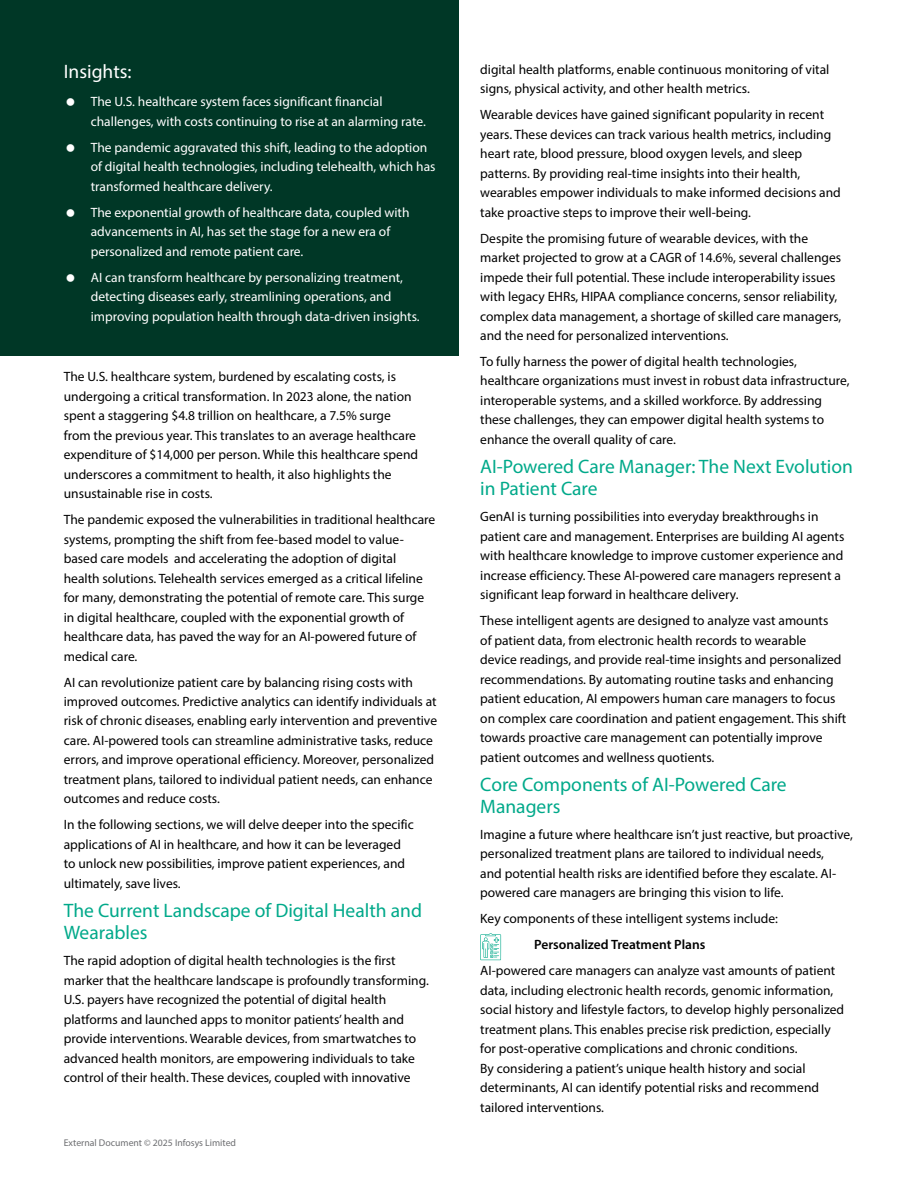
<style>
.page{position:relative;width:918px;height:1188px;background:#fff}
.page>*{position:absolute;margin:0;border:0;box-sizing:border-box;transform-origin:0 0}
.t1{font:19.5px/22.5px "Myriad Pro";color:#00a98a}
.t2{font:19.5px "Myriad Pro";color:#fff}
.t3{font:13.5px/19.5px "Myriad Pro";color:#000}
.t4{font:13.5px/19.5px "Myriad Pro";color:#fff}
.t5{font:600 13.5px "Myriad Pro";color:#000}
.t6{font:9.75px "Myriad Pro";color:#6d6e71}
</style>
<div class="page">
<div style="left:0;top:0;width:459px;height:355px;background:#003726"></div>
<svg style="left:480px;top:933px;width:21px;height:27px"></svg>
<h1 class="t2" style="left:64px;top:60px;width:69px">Insights:</h1>
<p class="t4" style="left:91px;top:92px;width:337px">The U.S. healthcare system faces significant financial challenges, with costs continuing to rise at an alarming rate.</p>
<p class="t4" style="left:91px;top:137px;width:346px">The pandemic aggravated this shift, leading to the adoption of digital health technologies, including telehealth, which has transformed healthcare delivery.</p>
<p class="t4" style="left:91px;top:202px;width:320px">The exponential growth of healthcare data, coupled with advancements in AI, has set the stage for a new era of personalized and remote patient care.</p>
<p class="t4" style="left:91px;top:267px;width:331px">AI can transform healthcare by personalizing treatment, detecting diseases early, streamlining operations, and improving population health through data-driven insights.</p>
<p class="t3" style="left:64px;top:367px;width:356px">The U.S. healthcare system, burdened by escalating costs, is undergoing a critical transformation. In 2023 alone, the nation spent a staggering $4.8 trillion on healthcare, a 7.5% surge from the previous year. This translates to an average healthcare expenditure of $14,000 per person. While this healthcare spend underscores a commitment to health, it also highlights the unsustainable rise in costs.</p>
<p class="t3" style="left:64px;top:510px;width:373px">The pandemic exposed the vulnerabilities in traditional healthcare systems, prompting the shift from fee-based model to value&shy;based care models and accelerating the adoption of digital health solutions. Telehealth services emerged as a critical lifeline for many, demonstrating the potential of remote care. This surge in digital healthcare, coupled with the exponential growth of healthcare data, has paved the way for an AI-powered future of medical care.</p>
<p class="t3" style="left:64px;top:672px;width:375px">AI can revolutionize patient care by balancing rising costs with improved outcomes. Predictive analytics can identify individuals at risk of chronic diseases, enabling early intervention and preventive care. AI-powered tools can streamline administrative tasks, reduce errors, and improve operational efficiency. Moreover, personalized treatment plans, tailored to individual patient needs, can enhance outcomes and reduce costs.</p>
<p class="t3" style="left:64px;top:815px;width:352px">In the following sections, we will delve deeper into the specific applications of AI in healthcare, and how it can be leveraged to unlock new possibilities, improve patient experiences, and ultimately, save lives.</p>
<h1 class="t1" style="left:64px;top:899px;width:360px">The Current Landscape of Digital Health and<br>Wearables</h1>
<p class="t3" style="left:64px;top:951px;width:367px">The rapid adoption of digital health technologies is the first marker that the healthcare landscape is profoundly transforming.<br>U.S. payers have recognized the potential of digital health platforms and launched apps to monitor patients’ health and provide interventions. Wearable devices, from smartwatches to advanced health monitors, are empowering individuals to take control of their health. These devices, coupled with innovative</p>
<p class="t6" style="left:64px;top:1137px;width:174px">External Document © 2025 Infosys Limited</p>
<p class="t3" style="left:480px;top:59px;width:351px">digital health platforms, enable continuous monitoring of vital signs, physical activity, and other health metrics.</p>
<p class="t3" style="left:480px;top:105px;width:362px">Wearable devices have gained significant popularity in recent years. These devices can track various health metrics, including heart rate, blood pressure, blood oxygen levels, and sleep patterns. By providing real-time insights into their health, wearables empower individuals to make informed decisions and take proactive steps to improve their well-being.</p>
<p class="t3" style="left:480px;top:228px;width:363px">Despite the promising future of wearable devices, with the market projected to grow at a CAGR of 14.6%, several challenges impede their full potential. These include interoperability issues with legacy EHRs, HIPAA compliance concerns, sensor reliability, complex data management, a shortage of skilled care managers, and the need for personalized interventions.</p>
<p class="t3" style="left:480px;top:351px;width:371px">To fully harness the power of digital health technologies, healthcare organizations must invest in robust data infrastructure, interoperable systems, and a skilled workforce. By addressing these challenges, they can empower digital health systems to enhance the overall quality of care.</p>
<h1 class="t1" style="left:480px;top:455px;width:374px">AI-Powered Care Manager: The Next Evolution in Patient Care</h1>
<p class="t3" style="left:480px;top:507px;width:366px">GenAI is turning possibilities into everyday breakthroughs in patient care and management. Enterprises are building AI agents with healthcare knowledge to improve customer experience and increase efficiency. These AI-powered care managers represent a significant leap forward in healthcare delivery.</p>
<p class="t3" style="left:480px;top:611px;width:368px">These intelligent agents are designed to analyze vast amounts<br>of patient data, from electronic health records to wearable device readings, and provide real-time insights and personalized recommendations. By automating routine tasks and enhancing patient education, AI empowers human care managers to focus on complex care coordination and patient engagement. This shift towards proactive care management can potentially improve patient outcomes and wellness quotients.</p>
<h1 class="t1" style="left:480px;top:772px;width:308px">Core Components of AI-Powered Care<br>Managers</h1>
<p class="t3" style="left:480px;top:824px;width:374px">Imagine a future where healthcare isn’t just reactive, but proactive, personalized treatment plans are tailored to individual needs,<br>and potential health risks are identified before they escalate. AI&shy;powered care managers are bringing this vision to life.</p>
<p class="t3" style="left:480px;top:909px;width:299px">Key components of these intelligent systems include:</p>
<p class="t5" style="left:534px;top:936px;width:173px">Personalized Treatment Plans</p>
<p class="t3" style="left:480px;top:961px;width:365px">AI-powered care managers can analyze vast amounts of patient data, including electronic health records, genomic information, social history and lifestyle factors, to develop highly personalized treatment plans. This enables precise risk prediction, especially for post-operative complications and chronic conditions.<br>By considering a patient’s unique health history and social determinants, AI can identify potential risks and recommend tailored interventions.</p>
</div>
